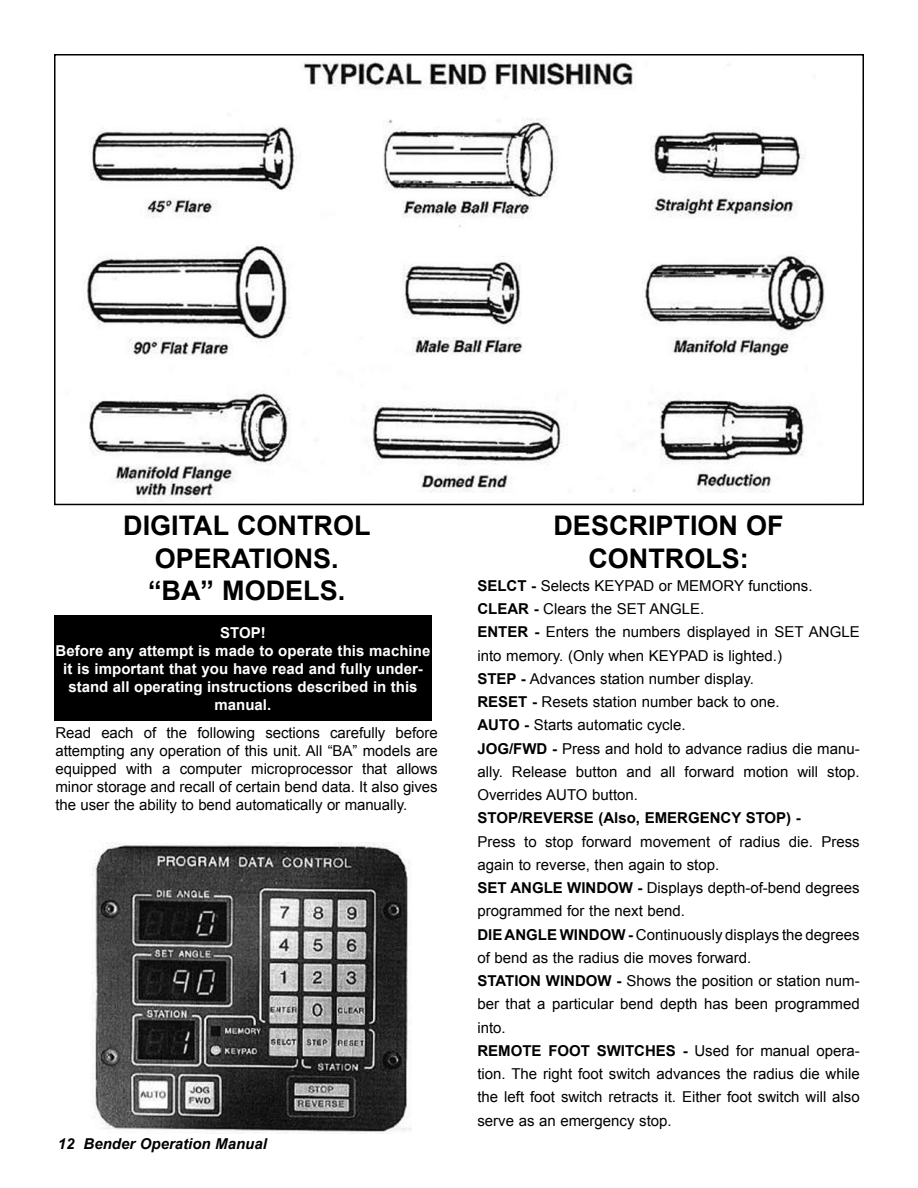
<style>
.page{position:relative;width:918px;height:1188px;background:#fff}
.page>*{position:absolute;margin:0;border:0;box-sizing:border-box;transform-origin:0 0}
.t1{font:700 27px/32.4px "Arial";color:#000;text-align:center}
.t2{font:15px/23.2px "Arial";color:#000}
.t3{font:700 15px/18px "Arial";letter-spacing:.005em;color:#fff;text-align:center}
.t4{font:700 15px "Arial";color:#000}
.t5{font:italic 700 15px "Arial";color:#000}
.s1{font-weight:700}
</style>
<div class="page">
<img style="left:83px;top:61px;width:742px;height:440px">
<div style="left:54px;top:54px;width:810px;height:451px;border:2px solid #000"></div>
<div style="left:54px;top:615px;width:378px;height:106px;background:#000"></div>
<img style="left:92px;top:843px;width:320px;height:291px">
<h1 class="t1" style="left:123px;top:510px;width:249px">DIGITAL CONTROL<br>OPERATIONS. “BA” MODELS.</h1>
<p class="t3" style="left:56px;top:624px;width:376px">STOP!<br>Before any attempt is made to operate this machine it is important that you have read and fully under&shy;stand all operating instructions described in this manual.</p>
<p class="t2" style="left:56px;top:724px;width:384px;line-height:18px;text-align:justify">Read each of the following sections carefully before attempting any operation of this unit. All “BA” models are equipped with a computer microprocessor that allows minor storage and recall of certain bend data. It also gives the user the ability to bend automatically or manually.</p>
<p class="t5" style="left:58px;top:1134px;width:211px">12 Bender Operation Manual</p>
<h1 class="t1" style="left:554px;top:510px;width:232px">DESCRIPTION OF<br>CONTROLS:</h1>
<p class="t2" style="left:477px;top:574px;width:384px"><span class="s1">SELCT -</span> Selects KEYPAD or MEMORY functions.<br><span class="s1">CLEAR -</span> Clears the SET ANGLE.<br><span class="s1">ENTER -</span> Enters the numbers displayed in SET ANGLE into memory. (Only when KEYPAD is lighted.)<br><span class="s1">STEP -</span> Advances station number display.<br><span class="s1">RESET -</span> Resets station number back to one.<br><span class="s1">AUTO -</span> Starts automatic cycle.<br><span class="s1">JOG/FWD -</span> Press and hold to advance radius die manu&shy;ally. Release button and all forward motion will stop.<br>Overrides AUTO button.</p>
<p class="t4" style="left:477px;top:808px;width:325px">STOP/REVERSE (Also, EMERGENCY STOP) -</p>
<p class="t2" style="left:477px;top:830px;width:384px">Press to stop forward movement of radius die. Press again to reverse, then again to stop.<br><span class="s1">SET ANGLE WINDOW -</span> Displays depth-of-bend degrees programmed for the next bend.<br><span class="s1">DIE ANGLE WINDOW -</span> Continuously displays the degrees of bend as the radius die moves forward.<br><span class="s1">STATION WINDOW -</span> Shows the position or station num&shy;ber that a particular bend depth has been programmed into.<br><span class="s1">REMOTE FOOT SWITCHES -</span> Used for manual opera&shy;tion. The right foot switch advances the radius die while the left foot switch retracts it. Either foot switch will also serve as an emergency stop.</p>
</div>
